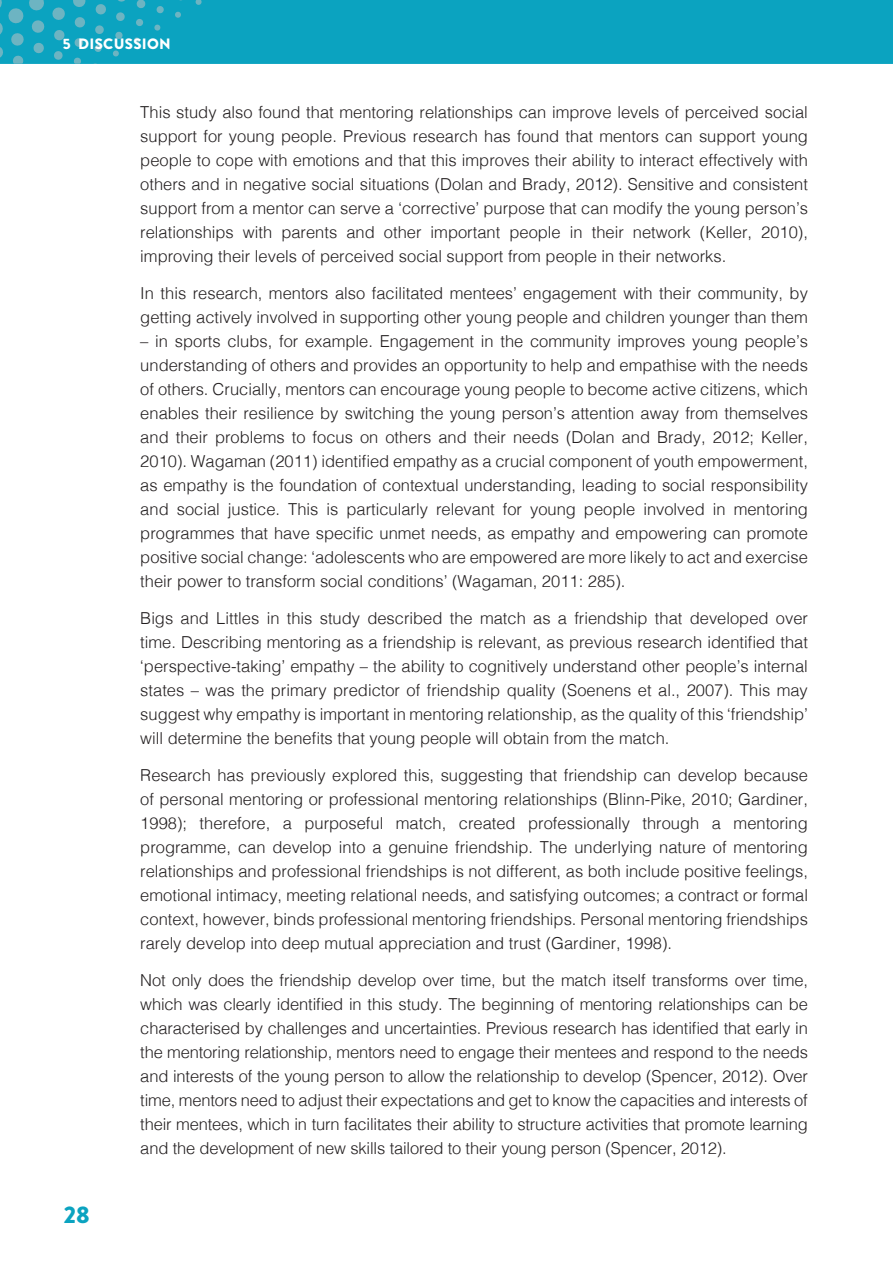
<style>
.page{position:relative;width:893px;height:1263px;background:#fff}
.page>*{position:absolute;margin:0;border:0;box-sizing:border-box;transform-origin:0 0}
.t1{font:900 24px "Brandon Grotesque";color:#0ba3c0}
.t2{font:300 16.5px/24px "Helvetica";color:#231f20;text-align:justify}
.t3{font:900 15px "Brandon Grotesque";color:#fff}
</style>
<div class="page">
<div style="left:0;top:0;width:893px;height:64px;background:#0ba3c0"></div>
<svg style="left:195px;top:0;width:7px;height:5px"></svg>
<svg style="left:175px;top:11px;width:6px;height:7px"></svg>
<svg style="left:154px;top:24px;width:7px;height:7px"></svg>
<svg style="left:133px;top:37px;width:7px;height:7px"></svg>
<svg style="left:156px;top:6px;width:8px;height:8px"></svg>
<svg style="left:136px;top:19px;width:8px;height:7px"></svg>
<svg style="left:115px;top:31px;width:8px;height:8px"></svg>
<svg style="left:118px;top:0;width:7px;height:2px"></svg>
<svg style="left:95px;top:4px;width:11px;height:11px"></svg>
<svg style="left:136px;top:0;width:10px;height:8px"></svg>
<svg style="left:116px;top:12px;width:9px;height:9px"></svg>
<svg style="left:113px;top:50px;width:6px;height:7px"></svg>
<svg style="left:94px;top:44px;width:8px;height:8px"></svg>
<svg style="left:73px;top:57px;width:9px;height:7px"></svg>
<svg style="left:74px;top:17px;width:11px;height:11px"></svg>
<svg style="left:54px;top:30px;width:11px;height:11px"></svg>
<svg style="left:73px;top:0;width:13px;height:7px"></svg>
<svg style="left:52px;top:7px;width:13px;height:13px"></svg>
<svg style="left:95px;top:25px;width:9px;height:9px"></svg>
<svg style="left:74px;top:38px;width:10px;height:9px"></svg>
<svg style="left:54px;top:51px;width:9px;height:9px"></svg>
<svg style="left:0;top:0;width:45px;height:64px"></svg>
<p class="t3" style="left:63px;top:33px;width:17px">5 DIS</p>
<p class="t3" style="left:103px;top:33px;width:31px">CUSSIO</p>
<p class="t3" style="left:159px;top:33px;width:13px">N</p>
<h1 class="t1" style="left:64px;top:1198px;width:27px">28</h1>
<p class="t2" style="left:140px;top:99px;width:669px">This study also found that mentoring relationships can improve levels of perceived social support for young people. Previous research has found that mentors can support young people to cope with emotions and that this improves their ability to interact effectively with others and in negative social situations (Dolan and Brady, 2012). Sensitive and consistent support from a mentor can serve a ‘corrective’ purpose that can modify the young person’s relationships with parents and other important people in their network (Keller, 2010), improving their levels of perceived social support from people in their networks.</p>
<p class="t2" style="left:140px;top:280px;width:669px">In this research, mentors also facilitated mentees’ engagement with their community, by getting actively involved in supporting other young people and children younger than them</p>
<p class="t2" style="left:140px;top:328px;width:669px">– in sports clubs, for example. Engagement in the community improves young people’s understanding of others and provides an opportunity to help and empathise with the needs of others. Crucially, mentors can encourage young people to become active citizens, which enables their resilience by switching the young person’s attention away from themselves and their problems to focus on others and their needs (Dolan and Brady, 2012; Keller, 2010). Wagaman (2011) identified empathy as a crucial component of youth empowerment, as empathy is the foundation of contextual understanding, leading to social responsibility and social justice. This is particularly relevant for young people involved in mentoring programmes that have specific unmet needs, as empathy and empowering can promote positive social change: ‘adolescents who are empowered are more likely to act and exercise their power to transform social conditions’ (Wagaman, 2011: 285).</p>
<p class="t2" style="left:140px;top:605px;width:669px">Bigs and Littles in this study described the match as a friendship that developed over time. Describing mentoring as a friendship is relevant, as previous research identified that ‘perspective-taking’ empathy – the ability to cognitively understand other people’s internal states – was the primary predictor of friendship quality (Soenens et al., 2007). This may suggest why empathy is important in mentoring relationship, as the quality of this ‘friendship’ will determine the benefits that young people will obtain from the match.</p>
<p class="t2" style="left:140px;top:762px;width:669px">Research has previously explored this, suggesting that friendship can develop because of personal mentoring or professional mentoring relationships (Blinn-Pike, 2010; Gardiner, 1998); therefore, a purposeful match, created professionally through a mentoring programme, can develop into a genuine friendship. The underlying nature of mentoring relationships and professional friendships is not different, as both include positive feelings, emotional intimacy, meeting relational needs, and satisfying outcomes; a contract or formal context, however, binds professional mentoring friendships. Personal mentoring friendships rarely develop into deep mutual appreciation and trust (Gardiner, 1998).</p>
<p class="t2" style="left:140px;top:966px;width:669px">Not only does the friendship develop over time, but the match itself transforms over time, which was clearly identified in this study. The beginning of mentoring relationships can be characterised by challenges and uncertainties. Previous research has identified that early in the mentoring relationship, mentors need to engage their mentees and respond to the needs and interests of the young person to allow the relationship to develop (Spencer, 2012). Over time, mentors need to adjust their expectations and get to know the capacities and interests of their mentees, which in turn facilitates their ability to structure activities that promote learning and the development of new skills tailored to their young person (Spencer, 2012).</p>
</div>
